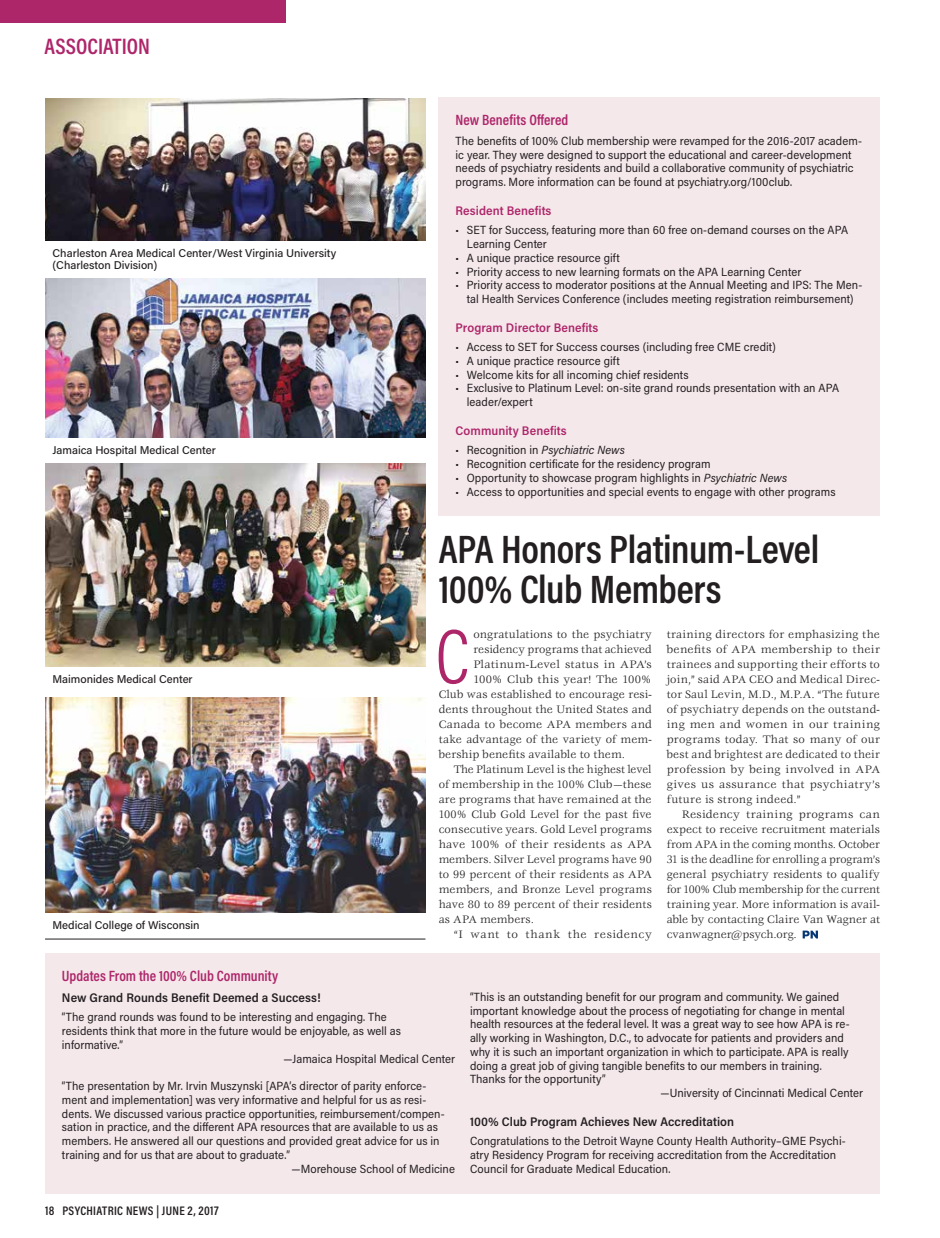
<style>
.page{position:relative;width:940px;height:1238px;background:#fff}
.page>*{position:absolute;margin:0;border:0;box-sizing:border-box;transform-origin:0 0}
.t1{font:300 78px "Acumin Pro Cond";color:#ae266a}
.t2{font:600 40px/40px "Acumin Pro Cond";letter-spacing:-.01em;color:#231f20}
.t3{font:600 22.5px "Acumin Pro Cond";color:#ae266a}
.t4{font:600 15px "Acumin Pro Cond";color:#ae266a}
.t5{font:600 12.5px "Acumin Pro Semi Cond";letter-spacing:.005em;color:#231f20}
.t6{font:600 12.5px "Acumin Pro Semi Cond";letter-spacing:.005em;color:#ae266a}
.t7{font:600 12.5px "Acumin Pro Cond";letter-spacing:.025em;color:#231f20}
.t8{font:11.88px/13.8px "Acumin Pro Semi Cond";letter-spacing:.005em;color:#231f20}
.t9{font:11.88px/15px "Veljovic Std";letter-spacing:.01em;color:#231f20;text-align:justify}
.t10{font:11.88px "Veljovic Std";letter-spacing:-.01em;color:#231f20}
.t11{font:italic 11.88px "Acumin Pro Semi Cond";color:#231f20}
.t12{font:11.88px "Veljovic Std";letter-spacing:.045em;color:#231f20}
.t13{font:500 11.25px/11.2px "Acumin Pro";color:#231f20}
.s1{font-style:normal}
.s2{font-style:italic}
</style>
<div class="page">
<div style="left:0;top:0;width:285px;height:22px;background:#ae266a"></div>
<svg style="left:802px;top:930px;width:15px;height:8px"></svg>
<div style="left:438px;top:98px;width:441px;height:418px;background:#f4e8eb"></div>
<div style="left:45px;top:953px;width:834px;height:240px;background:#f4e8eb"></div>
<img style="left:45px;top:698px;width:380px;height:214px">
<hr style="left:45px;top:938px;width:380px;height:1px;background:#231f20">
<img style="left:45px;top:464px;width:380px;height:202px">
<img style="left:45px;top:278px;width:380px;height:160px">
<img style="left:45px;top:98px;width:380px;height:142px">
<h3 class="t3" style="left:45px;top:31px;width:107px">ASSOCIATION</h3>
<p class="t13" style="left:53px;top:247px;width:285px">Charleston Area Medical Center/West Virginia University (Charleston Division)</p>
<p class="t13" style="left:53px;top:444px;width:165px">Jamaica Hospital Medical Center</p>
<p class="t13" style="left:52px;top:672px;width:142px">Maimonides Medical Center</p>
<p class="t13" style="left:52px;top:918px;width:149px">Medical College of Wisconsin</p>
<p class="t4" style="left:455px;top:110px;width:114px">New Benefits Offered</p>
<p class="t8" style="left:455px;top:133px;width:408px">The benefits of 100% Club membership were revamped for the 2016-2017 academ&shy;ic year. They were designed to support the educational and career-development needs of psychiatry residents and build a collaborative community of psychiatric programs. More information can be found at psychiatry.org/100club.</p>
<p class="t6" style="left:455px;top:202px;width:97px">Resident Benefits</p>
<p class="t8" style="left:466px;top:223px;width:383px;text-indent:-11px">• SET for Success, featuring more than 60 free on-demand courses on the APA<br>Learning Center</p>
<p class="t8" style="left:455px;top:250px;width:166px">• A unique practice resource gift</p>
<p class="t8" style="left:455px;top:264px;width:347px">• Priority access to new learning formats on the APA Learning Center</p>
<p class="t8" style="left:455px;top:278px;width:408px;text-align:center">• Priority access to moderator positions at the Annual Meeting and IPS: The Men&shy;tal Health Services Conference (includes meeting registration reimbursement)</p>
<p class="t6" style="left:455px;top:319px;width:144px">Program Director Benefits</p>
<p class="t8" style="left:455px;top:340px;width:322px">• Access to SET for Success courses (including free CME credit)</p>
<p class="t8" style="left:455px;top:353px;width:166px">• A unique practice resource gift</p>
<p class="t8" style="left:455px;top:367px;width:235px">• Welcome kits for all incoming chief residents</p>
<p class="t8" style="left:466px;top:381px;width:374px;text-indent:-11px">• Exclusive to Platinum Level: on-site grand rounds presentation with an APA leader/expert</p>
<p class="t6" style="left:455px;top:422px;width:113px">Community Benefits</p>
<p class="t11" style="left:455px;top:442px;width:171px"><span class="s1">• Recognition in</span> Psychiatric News</p>
<p class="t8" style="left:455px;top:456px;width:257px">• Recognition certificate for the residency program</p>
<p class="t8" style="left:455px;top:470px;width:333px">• Opportunity to showcase program highlights in <span class="s2">Psychiatric News</span></p>
<p class="t8" style="left:455px;top:484px;width:381px">• Access to opportunities and special events to engage with other programs</p>
<h2 class="t2" style="left:438px;top:528px;width:382px">APA Honors Platinum-Level<br>100% Club Members</h2>
<h1 class="t1" style="left:435px;top:606px;width:36px">C</h1>
<p class="t9" style="left:473px;top:627px;width:180px">ongratulations to the psychiatry</p>
<p class="t9" style="left:666px;top:627px;width:215px">training directors for emphasizing the benefits of APA membership to their trainees and supporting their efforts to join,” said APA CEO and Medical Direc&shy;tor Saul Levin, M.D., M.P.A. “The future of psychiatry depends on the outstand&shy;ing men and women in our training programs today. That so many of our best and brightest are dedicated to their profession by being involved in APA gives us assurance that psychiatry’s future is strong indeed.”</p>
<p class="t9" style="left:666px;top:807px;width:215px;text-indent:15px">Residency training programs can expect to receive recruitment materials from APA in the coming months. October 31 is the deadline for enrolling a program’s general psychiatry residents to qualify for 100% Club membership for the current training year. More information is avail&shy;able by contacting Claire Van Wagner at cvanwagner@psych.org.</p>
<p class="t9" style="left:473px;top:642px;width:180px">residency programs that achieved</p>
<p class="t9" style="left:473px;top:657px;width:180px">Platinum-Level status in APA’s</p>
<p class="t9" style="left:473px;top:672px;width:180px">100% Club this year! The 100%</p>
<p class="t9" style="left:438px;top:687px;width:215px">Club was established to encourage resi-</p>
<p class="t9" style="left:438px;top:702px;width:215px">dents throughout the United States and</p>
<p class="t9" style="left:438px;top:717px;width:214px">Canada to become APA members and</p>
<p class="t9" style="left:438px;top:732px;width:214px">take advantage of the variety of mem-</p>
<p class="t9" style="left:438px;top:747px;width:188px">bership benefits available to them.</p>
<p class="t10" style="left:453px;top:763px;width:199px">The Platinum Level is the highest level</p>
<p class="t9" style="left:438px;top:777px;width:215px">of membership in the 100% Club—these</p>
<p class="t9" style="left:438px;top:792px;width:214px">are programs that have remained at the</p>
<p class="t9" style="left:438px;top:807px;width:215px">100% Club Gold Level for the past five</p>
<p class="t9" style="left:438px;top:822px;width:214px">consecutive years. Gold Level programs</p>
<p class="t9" style="left:438px;top:837px;width:215px">have 100% of their residents as APA</p>
<p class="t9" style="left:438px;top:852px;width:215px">members. Silver Level programs have 90</p>
<p class="t9" style="left:438px;top:867px;width:214px">to 99 percent of their residents as APA</p>
<p class="t9" style="left:438px;top:882px;width:215px">members, and Bronze Level programs</p>
<p class="t9" style="left:438px;top:897px;width:214px">have 80 to 89 percent of their residents</p>
<p class="t9" style="left:438px;top:912px;width:97px">as APA members.</p>
<p class="t12" style="left:453px;top:928px;width:199px">“I want to thank the residency</p>
<p class="t4" style="left:62px;top:966px;width:218px">Updates From the 100% Club Community</p>
<p class="t5" style="left:62px;top:989px;width:260px">New Grand Rounds Benefit Deemed a Success!</p>
<p class="t8" style="left:62px;top:1009px;width:326px">“The grand rounds was found to be interesting and engaging. The</p>
<p class="t8" style="left:62px;top:1023px;width:340px">residents think that more in the future would be enjoyable, as well as</p>
<p class="t8" style="left:62px;top:1037px;width:63px">informative.”</p>
<p class="t8" style="left:283px;top:1051px;width:173px">—Jamaica Hospital Medical Center</p>
<p class="t8" style="left:62px;top:1078px;width:366px">“The presentation by Mr. Irvin Muszynski [APA’s director of parity enforce-</p>
<p class="t8" style="left:62px;top:1092px;width:366px">ment and implementation] was very informative and helpful for us as resi-</p>
<p class="t8" style="left:62px;top:1106px;width:384px">dents. We discussed various practice opportunities, reimbursement/compen-</p>
<p class="t8" style="left:62px;top:1120px;width:377px">sation in practice, and the different APA resources that are available to us as</p>
<p class="t8" style="left:62px;top:1133px;width:379px">members. He answered all our questions and provided great advice for us in</p>
<p class="t8" style="left:62px;top:1147px;width:229px">training and for us that are about to graduate.”</p>
<p class="t8" style="left:291px;top:1161px;width:165px">—Morehouse School of Medicine</p>
<p class="t7" style="left:45px;top:1202px;width:175px">18 PSYCHIATRIC NEWS | JUNE 2, 2017</p>
<p class="t8" style="left:470px;top:989px;width:371px">“This is an outstanding benefit for our program and community. We gained</p>
<p class="t8" style="left:470px;top:1003px;width:376px">important knowledge about the process of negotiating for change in mental</p>
<p class="t8" style="left:470px;top:1016px;width:381px">health resources at the federal level. It was a great way to see how APA is re-</p>
<p class="t8" style="left:470px;top:1030px;width:375px">ally working in Washington, D.C., to advocate for patients and providers and</p>
<p class="t8" style="left:470px;top:1044px;width:380px">why it is such an important organization in which to participate. APA is really</p>
<p class="t8" style="left:470px;top:1058px;width:353px">doing a great job of giving tangible benefits to our members in training.</p>
<p class="t8" style="left:470px;top:1071px;width:137px">Thanks for the opportunity”</p>
<p class="t8" style="left:660px;top:1085px;width:204px">—University of Cincinnati Medical Center</p>
<p class="t5" style="left:470px;top:1112px;width:265px">100% Club Program Achieves New Accreditation</p>
<p class="t8" style="left:470px;top:1133px;width:377px">Congratulations to the Detroit Wayne County Health Authority–GME Psychi&shy;atry Residency Program for receiving accreditation from the Accreditation<br>Council for Graduate Medical Education.</p>
</div>
